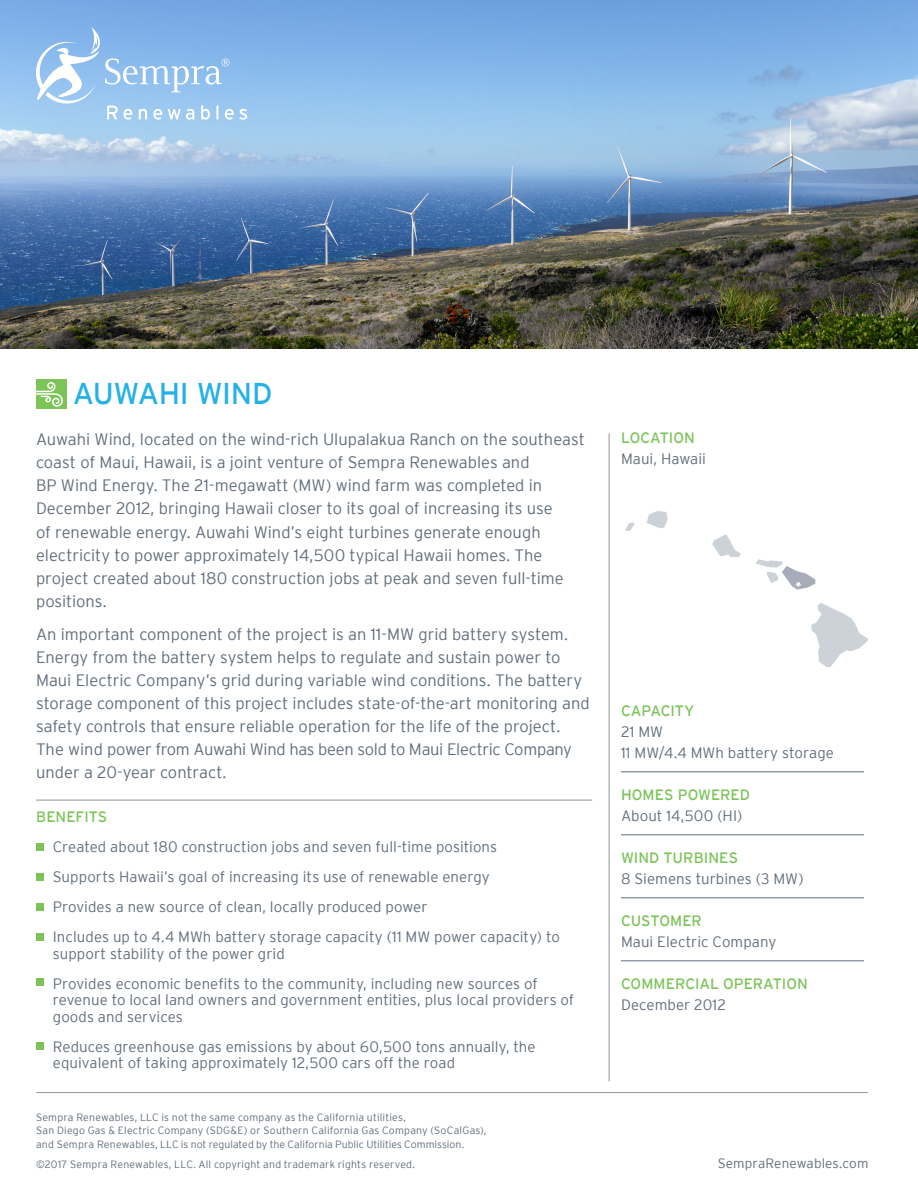
<style>
.page{position:relative;width:918px;height:1188px;background:#fff}
.page>*{position:absolute;margin:0;border:0;box-sizing:border-box;transform-origin:0 0}
.t1{font:30px "Interstate";letter-spacing:-.015em;color:#26b1e6}
.Body_Copy_11_15_4_In{font:300 16.5px/23.1px "Interstate";color:#626e7b}
.Benefits_copy{font:300 15px/16.5px "Interstate";letter-spacing:.005em;color:#626e7b}
.Side_Bar_Copy_Rules{font:300 15px/21px "Interstate";letter-spacing:.005em;color:#626e7b}
.Side_Bar_Body_Copy{font:15px "Interstate";color:#7cc358}
.Side_Bar_Body_Copy-2{font:300 15px "Interstate";letter-spacing:.005em;color:#626e7b}
.Benefits_copy-2{font:15px "Interstate";color:#7cc358}
.Benefits_copy-3{font:300 13.5px "Interstate";letter-spacing:.01em;color:#626e7b}
.Disclaimer{font:300 10.5px/13.5px "Interstate";letter-spacing:.02em;color:#626e7b}
</style>
<div class="page">
<img style="left:0;top:0;width:918px;height:348px">
<hr style="left:609px;top:433px;width:1px;height:648px;background:#939598">
<hr style="left:36px;top:1092px;width:832px;height:1px;background:#939598">
<hr style="left:621px;top:771px;width:243px;height:1px;background:#626e7b">
<hr style="left:621px;top:834px;width:243px;height:1px;background:#626e7b">
<hr style="left:621px;top:897px;width:243px;height:1px;background:#626e7b">
<hr style="left:621px;top:960px;width:243px;height:1px;background:#626e7b">
<hr style="left:36px;top:800px;width:556px;height:1px;background:#939598">
<div style="left:36px;top:843px;width:8px;height:8px;background:#7cc358"></div>
<div style="left:36px;top:873px;width:8px;height:8px;background:#7cc358"></div>
<div style="left:36px;top:903px;width:8px;height:8px;background:#7cc358"></div>
<div style="left:36px;top:933px;width:8px;height:8px;background:#7cc358"></div>
<div style="left:36px;top:978px;width:8px;height:8px;background:#7cc358"></div>
<div style="left:36px;top:379px;width:31px;height:30px;background:#7cc358"></div>
<svg style="left:36px;top:382px;width:27px;height:25px"></svg>
<svg style="left:625px;top:522px;width:10px;height:9px"></svg>
<svg style="left:712px;top:534px;width:29px;height:23px"></svg>
<svg style="left:811px;top:603px;width:57px;height:64px"></svg>
<svg style="left:647px;top:511px;width:21px;height:17px"></svg>
<svg style="left:756px;top:559px;width:59px;height:31px"></svg>
<div style="left:36px;top:1042px;width:8px;height:8px;background:#7cc358"></div>
<svg style="left:36px;top:27px;width:211px;height:93px;background:#9dc5ef"></svg>
<p class="t1" style="left:73px;top:377px;width:201px">AUWAHI WIND</p>
<p class="Body_Copy_11_15_4_In" style="left:36px;top:428px;width:550px">Auwahi Wind, located on the wind-rich Ulupalakua Ranch on the southeast coast of Maui, Hawaii, is a joint venture of Sempra Renewables and<br>BP Wind Energy. The 21-megawatt (MW) wind farm was completed in December 2012, bringing Hawaii closer to its goal of increasing its use<br>of renewable energy. Auwahi Wind’s eight turbines generate enough electricity to power approximately 14,500 typical Hawaii homes. The project created about 180 construction jobs at peak and seven full-time positions.</p>
<p class="Body_Copy_11_15_4_In" style="left:36px;top:622px;width:555px">An important component of the project is an 11-MW grid battery system.<br>Energy from the battery system helps to regulate and sustain power to Maui Electric Company’s grid during variable wind conditions. The battery storage component of this project includes state-of-the-art monitoring and safety controls that ensure reliable operation for the life of the project.<br>The wind power from Auwahi Wind has been sold to Maui Electric Company under a 20-year contract.</p>
<p class="Benefits_copy-2" style="left:36px;top:809px;width:72px">BENEFITS</p>
<p class="Benefits_copy" style="left:53px;top:839px;width:446px">Created about 180 construction jobs and seven full-time positions</p>
<p class="Benefits_copy" style="left:53px;top:869px;width:438px">Supports Hawaii’s goal of increasing its use of renewable energy</p>
<p class="Benefits_copy" style="left:53px;top:899px;width:376px">Provides a new source of clean, locally produced power</p>
<p class="Benefits_copy" style="left:53px;top:929px;width:509px">Includes up to 4.4 MWh battery storage capacity (11 MW power capacity) to support stability of the power grid</p>
<p class="Benefits_copy" style="left:53px;top:975px;width:523px">Provides economic benefits to the community, including new sources of revenue to local land owners and government entities, plus local providers of goods and services</p>
<p class="Benefits_copy" style="left:53px;top:1038px;width:484px">Reduces greenhouse gas emissions by about 60,500 tons annually, the equivalent of taking approximately 12,500 cars off the road</p>
<p class="Side_Bar_Body_Copy" style="left:621px;top:429px;width:75px">LOCATION</p>
<p class="Side_Bar_Body_Copy-2" style="left:621px;top:450px;width:86px">Maui, Hawaii</p>
<p class="Side_Bar_Body_Copy" style="left:621px;top:702px;width:75px">CAPACITY</p>
<p class="Side_Bar_Copy_Rules" style="left:621px;top:721px;width:215px">21 MW<br>11 MW/4.4 MWh battery storage</p>
<p class="Side_Bar_Body_Copy" style="left:621px;top:786px;width:130px">HOMES POWERED</p>
<p class="Side_Bar_Copy_Rules" style="left:621px;top:805px;width:123px">About 14,500 (HI)</p>
<p class="Side_Bar_Body_Copy" style="left:621px;top:849px;width:119px">WIND TURBINES</p>
<p class="Side_Bar_Copy_Rules" style="left:621px;top:868px;width:184px">8 Siemens turbines (3 MW)</p>
<p class="Side_Bar_Body_Copy" style="left:621px;top:912px;width:83px">CUSTOMER</p>
<p class="Side_Bar_Copy_Rules" style="left:621px;top:931px;width:157px">Maui Electric Company</p>
<p class="Side_Bar_Body_Copy" style="left:621px;top:975px;width:188px">COMMERCIAL OPERATION</p>
<p class="Side_Bar_Body_Copy-2" style="left:621px;top:996px;width:106px">December 2012</p>
<p class="Disclaimer" style="left:36px;top:1110px;width:452px">Sempra Renewables, LLC is not the same company as the California utilities,<br>San Diego Gas &amp; Electric Company (SDG&amp;E) or Southern California Gas Company (SoCalGas), and Sempra Renewables, LLC is not regulated by the California Public Utilities Commission.</p>
<p class="Disclaimer" style="left:36px;top:1158px;width:381px">©2017 Sempra Renewables, LLC. All copyright and trademark rights reserved.</p>
<p class="Benefits_copy-3" style="left:718px;top:1156px;width:152px">SempraRenewables.com</p>
</div>
